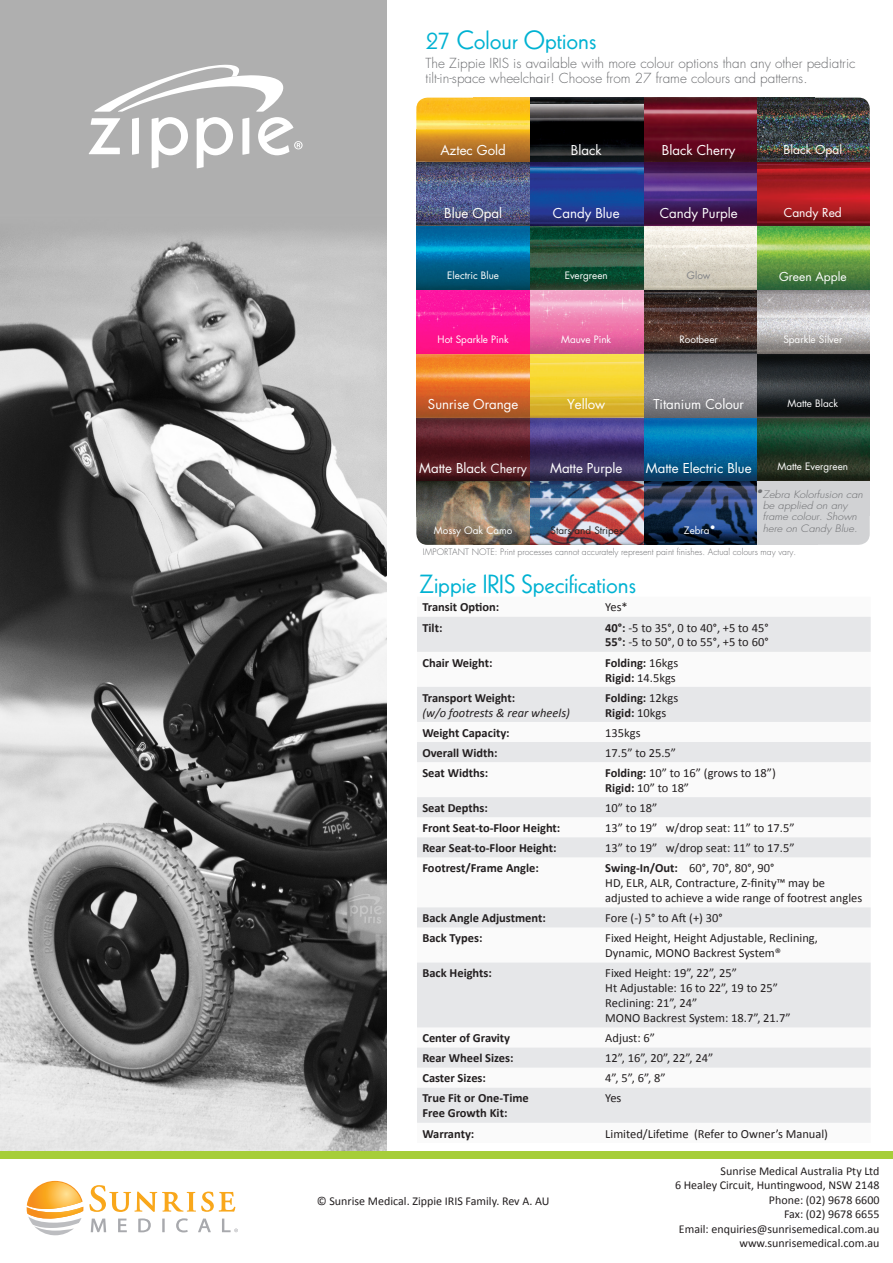
<style>
.page{position:relative;width:893px;height:1263px;background:#fff}
.page>*{position:absolute;margin:0;border:0;box-sizing:border-box;transform-origin:0 0}
.Subhead_1{font:25.5px "Kabel LT Std";color:#00b2d2}
.Text_1{font:300 13.5px "Futura Std";color:#6c6d70}
.t1{font:13.2px "Futura Std";color:#fff}
.t2{font:12.45px "Calibri";color:#231f20}
.t3{font:700 12.45px "Calibri";color:#231f20}
.t4{font:italic 12.45px "Calibri";color:#231f20}
.t5{font:12px "Calibri";color:#231f20}
.t6{font:12px "Futura Std";color:#fff}
.t7{font:9.9px "Futura Std";color:#fff}
.Text_1-2{font:italic 300 9.9px/11.2px "Futura Std";color:#6c6d70;scale:1.1 1}
.t8{font:9.9px "Futura Std";color:#231f20}
.t9{font:9.9px "Futura Std";color:#808285}
.Text_1-3{font:300 8.7px "Futura Std";color:#6c6d70}
.s1{font-size:12.3px}
.s2{font-weight:700}
.s3{font-weight:400}
</style>
<div class="page">
<svg style="left:27px;top:1181px;width:56px;height:54px"></svg>
<svg style="left:89px;top:1185px;width:146px;height:27px"></svg>
<svg style="left:91px;top:1218px;width:15px;height:14px"></svg>
<svg style="left:118px;top:1218px;width:9px;height:14px"></svg>
<svg style="left:138px;top:1218px;width:13px;height:14px"></svg>
<svg style="left:162px;top:1218px;width:3px;height:14px"></svg>
<svg style="left:176px;top:1218px;width:12px;height:14px"></svg>
<svg style="left:198px;top:1218px;width:13px;height:14px"></svg>
<svg style="left:222px;top:1218px;width:16px;height:14px"></svg>
<img style="left:0;top:0;width:386px;height:1151px">
<svg style="left:659px;top:97px;width:193px;height:1px"></svg>
<svg style="left:417px;top:617px;width:454px;height:506px;fill:#e6e7e9"></svg>
<div style="left:756px;top:481px;width:114px;height:64px;background:#d1d2d4;border-radius:11px"></div>
<img style="left:530px;top:481px;width:226px;height:64px">
<img style="left:416px;top:481px;width:114px;height:64px">
<img style="left:416px;top:161px;width:454px;height:320px">
<img style="left:530px;top:98px;width:340px;height:63px">
<img style="left:416px;top:98px;width:114px;height:63px">
<div style="left:0;top:1151px;width:893px;height:7px;background:#a6ce39"></div>
<svg style="left:89px;top:64px;width:214px;height:104px"></svg>
<p class="Subhead_1" style="left:426px;top:25px;width:172px">27 Colour Options</p>
<p class="Text_1" style="left:426px;top:55px;width:432px">The Zippie IRIS is available with more colour options than any other pediatric</p>
<p class="Text_1" style="left:426px;top:70px;width:383px">tilt-in-space wheelchair! Choose from 27 frame colours and patterns.</p>
<p class="t1" style="left:440px;top:141px;width:67px">Aztec Gold</p>
<p class="t1" style="left:571px;top:141px;width:32px">Black</p>
<p class="t1" style="left:662px;top:141px;width:75px">Black Cherry</p>
<p class="t6" style="left:784px;top:142px;width:60px">Black Opal</p>
<p class="t1" style="left:444px;top:205px;width:59px">Blue Opal</p>
<p class="t1" style="left:553px;top:205px;width:68px">Candy Blue</p>
<p class="t1" style="left:660px;top:205px;width:79px">Candy Purple</p>
<p class="t6" style="left:784px;top:205px;width:60px">Candy Red</p>
<p class="t7" style="left:447px;top:269px;width:53px">Electric Blue</p>
<p class="t7" style="left:565px;top:269px;width:45px">Evergreen</p>
<p class="t9" style="left:687px;top:269px;width:25px">Glow</p>
<p class="t6" style="left:779px;top:269px;width:69px">Green Apple</p>
<p class="t7" style="left:438px;top:333px;width:73px">Hot Sparkle Pink</p>
<p class="t7" style="left:561px;top:333px;width:52px">Mauve Pink</p>
<p class="t7" style="left:680px;top:333px;width:40px">Rootbeer</p>
<p class="t7" style="left:783px;top:333px;width:60px">Sparkle Silver</p>
<p class="t1" style="left:428px;top:396px;width:92px">Sunrise Orange</p>
<p class="t1" style="left:567px;top:396px;width:40px">Yellow</p>
<p class="t1" style="left:653px;top:396px;width:92px">Titanium Colour</p>
<p class="t7" style="left:787px;top:397px;width:52px">Matte Black</p>
<p class="t1" style="left:419px;top:460px;width:109px">Matte Black <span class="s1">Cherry</span></p>
<p class="t1" style="left:550px;top:460px;width:74px">Matte Purple</p>
<p class="t1" style="left:646px;top:460px;width:107px">Matte Electric Blue</p>
<p class="t7" style="left:777px;top:460px;width:72px">Matte Evergreen</p>
<p class="Text_1-2" style="left:763px;top:489px;width:92px;text-indent:-7px">•Zebra Kolorfusion can be applied on any frame colour. Shown here on Candy Blue.</p>
<p class="t7" style="left:434px;top:524px;width:80px">Mossy Oak Camo</p>
<p class="t8" style="left:550px;top:524px;width:74px">Stars and Stripes</p>
<p class="t7" style="left:684px;top:524px;width:33px">Zebra•</p>
<p class="Text_1-3" style="left:423px;top:546px;width:375px">IMPORTANT NOTE: Print processes cannot accurately represent paint finishes. Actual colours may vary.</p>
<p class="Subhead_1" style="left:419px;top:569px;width:218px">Zippie IRIS Specifications</p>
<p class="t3" style="left:422px;top:599px;width:78px">Transit Option:</p>
<p class="t2" style="left:605px;top:599px;width:24px">Yes*</p>
<p class="t3" style="left:422px;top:619px;width:22px">Tilt:</p>
<p class="t2" style="left:605px;top:619px;width:165px"><span class="s2">40°:</span> -5 to 35°, 0 to 40°, +5 to 45°</p>
<p class="t2" style="left:605px;top:634px;width:165px"><span class="s2">55°:</span> -5 to 50°, 0 to 55°, +5 to 60°</p>
<p class="t3" style="left:422px;top:654px;width:72px">Chair Weight:</p>
<p class="t3" style="left:605px;top:654px;width:74px">Folding: <span class="s3">16kgs</span></p>
<p class="t2" style="left:605px;top:669px;width:72px"><span class="s2">Rigid:</span> 14.5kgs</p>
<p class="t3" style="left:422px;top:689px;width:94px">Transport Weight:</p>
<p class="t4" style="left:422px;top:704px;width:149px">(w/o footrests &amp; rear wheels)</p>
<p class="t3" style="left:605px;top:689px;width:74px">Folding: <span class="s3">12kgs</span></p>
<p class="t3" style="left:605px;top:704px;width:63px">Rigid: <span class="s3">10kgs</span></p>
<p class="t3" style="left:422px;top:724px;width:89px">Weight Capacity:</p>
<p class="t2" style="left:605px;top:725px;width:37px">135kgs</p>
<p class="t3" style="left:422px;top:745px;width:77px">Overall Width:</p>
<p class="t2" style="left:605px;top:745px;width:72px">17.5” to 25.5”</p>
<p class="t3" style="left:422px;top:765px;width:67px">Seat Widths:</p>
<p class="t2" style="left:605px;top:765px;width:172px"><span class="s2">Folding:</span> 10” to 16” (grows to 18”)</p>
<p class="t2" style="left:605px;top:780px;width:85px"><span class="s2">Rigid:</span> 10” to 18”</p>
<p class="t3" style="left:422px;top:800px;width:67px">Seat Depths:</p>
<p class="t2" style="left:605px;top:800px;width:53px">10” to 18”</p>
<p class="t3" style="left:422px;top:820px;width:139px">Front Seat-to-Floor Height:</p>
<p class="t2" style="left:605px;top:820px;width:191px">13” to 19” w/drop seat: 11” to 17.5”</p>
<p class="t3" style="left:422px;top:840px;width:136px">Rear Seat-to-Floor Height:</p>
<p class="t2" style="left:605px;top:840px;width:191px">13” to 19” w/drop seat: 11” to 17.5”</p>
<p class="t3" style="left:422px;top:860px;width:118px">Footrest/Frame Angle:</p>
<p class="t2" style="left:605px;top:860px;width:171px"><span class="s2">Swing-In/Out:</span> 60°, 70°, 80°, 90°</p>
<p class="t2" style="left:605px;top:875px;width:221px">HD, ELR, ALR, Contracture, Z-finity™ may be</p>
<p class="t2" style="left:605px;top:890px;width:258px">adjusted to achieve a wide range of footrest angles</p>
<p class="t3" style="left:422px;top:910px;width:125px">Back Angle Adjustment:</p>
<p class="t2" style="left:605px;top:910px;width:119px">Fore (-) 5° to Aft (+) 30°</p>
<p class="t3" style="left:422px;top:930px;width:62px">Back Types:</p>
<p class="t2" style="left:605px;top:930px;width:214px">Fixed Height, Height Adjustable, Reclining,</p>
<p class="t2" style="left:605px;top:945px;width:177px">Dynamic, MONO Backrest System®</p>
<p class="t3" style="left:422px;top:965px;width:71px">Back Heights:</p>
<p class="t2" style="left:605px;top:965px;width:133px">Fixed Height: 19”, 22”, 25”</p>
<p class="t2" style="left:605px;top:980px;width:174px">Ht Adjustable: 16 to 22”, 19 to 25”</p>
<p class="t2" style="left:605px;top:995px;width:94px">Reclining: 21”, 24”</p>
<p class="t2" style="left:605px;top:1010px;width:187px">MONO Backrest System: 18.7”, 21.7”</p>
<p class="t3" style="left:422px;top:1030px;width:89px">Center of Gravity</p>
<p class="t2" style="left:605px;top:1030px;width:51px">Adjust: 6”</p>
<p class="t3" style="left:422px;top:1050px;width:93px">Rear Wheel Sizes:</p>
<p class="t2" style="left:605px;top:1050px;width:110px">12”, 16”, 20”, 22”, 24”</p>
<p class="t3" style="left:422px;top:1070px;width:65px">Caster Sizes:</p>
<p class="t2" style="left:605px;top:1070px;width:62px">4”, 5”, 6”, 8”</p>
<p class="t3" style="left:422px;top:1090px;width:108px">True Fit or One-Time</p>
<p class="t3" style="left:422px;top:1105px;width:87px">Free Growth Kit:</p>
<p class="t2" style="left:605px;top:1090px;width:18px">Yes</p>
<p class="t3" style="left:422px;top:1125px;width:53px">Warranty:</p>
<p class="t2" style="left:605px;top:1125px;width:224px">Limited/Lifetime (Refer to Owner’s Manual)</p>
<p class="t5" style="left:317px;top:1193px;width:234px">© Sunrise Medical. Zippie IRIS Family. Rev A. AU</p>
<p class="t5" style="left:721px;top:1163px;width:160px">Sunrise Medical Australia Pty Ltd</p>
<p class="t5" style="left:675px;top:1178px;width:206px">6 Healey Circuit, Huntingwood, NSW 2148</p>
<p class="t5" style="left:769px;top:1192px;width:112px">Phone: (02) 9678 6600</p>
<p class="t5" style="left:784px;top:1206px;width:97px">Fax: (02) 9678 6655</p>
<p class="t5" style="left:679px;top:1221px;width:202px">Email: enquiries@sunrisemedical.com.au</p>
<p class="t5" style="left:739px;top:1235px;width:142px">www.sunrisemedical.com.au</p>
</div>
